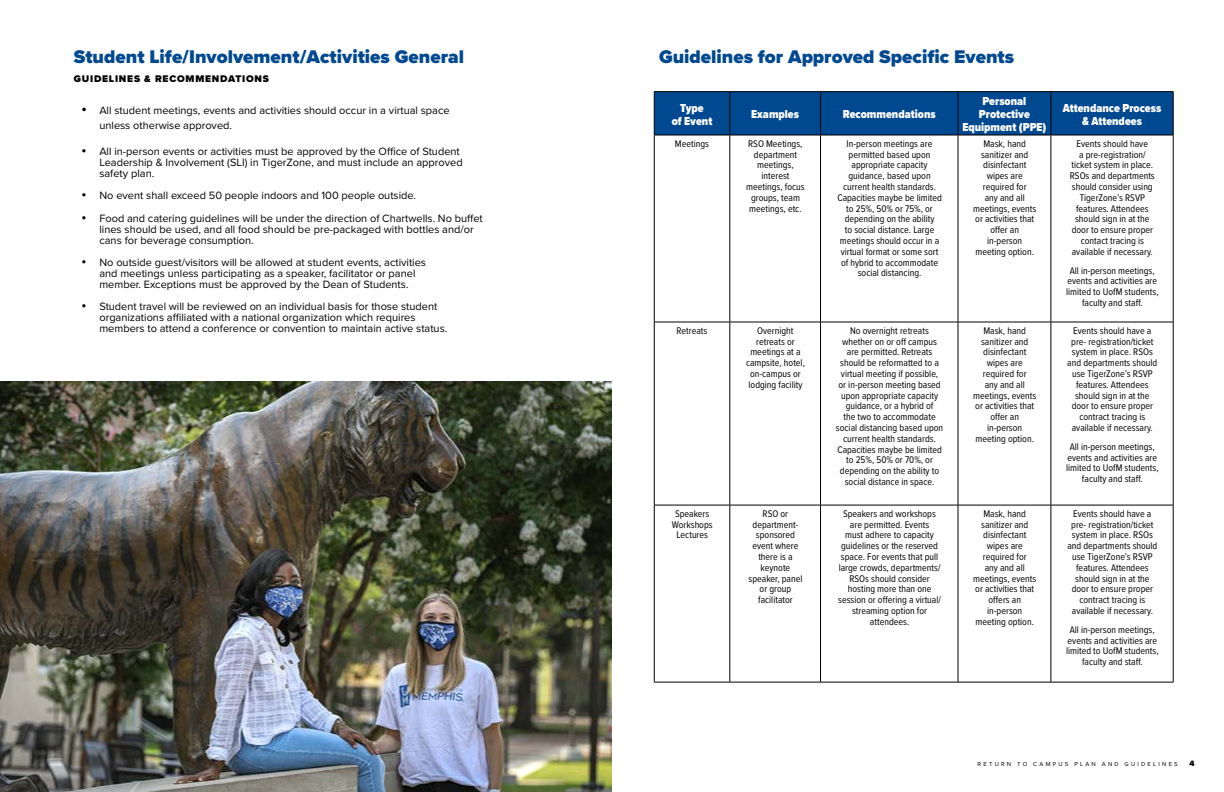
<style>
.page{position:relative;width:1224px;height:792px;background:#fff}
.page>*{position:absolute;margin:0;border:0;box-sizing:border-box;transform-origin:0 0}
.t1{font:900 19px "Proxima Nova";color:#004990}
.t2{font:900 12px/12.9px "Proxima Nova Cond";color:#fff;text-align:center}
.t3{font:11px/10.9px "Proxima Nova";color:#000}
.t4{font:10px/10.8px "Proxima Nova Cond";color:#000;text-align:center}
.t5{font:900 10px "Proxima Nova";letter-spacing:.08em;color:#000}
.t6{font:900 8px "Proxima Nova";color:#000}
.t7{font:6px "Proxima Nova";letter-spacing:.37em;color:#000}
</style>
<div class="page">
<div style="left:655px;top:92px;width:518px;height:43px;background:#004990"></div>
<hr style="left:654px;top:91px;width:76px;height:1px;background:#000">
<hr style="left:654px;top:92px;width:1px;height:43px;background:#000">
<hr style="left:730px;top:91px;width:91px;height:1px;background:#000">
<hr style="left:730px;top:92px;width:1px;height:43px;background:#000">
<hr style="left:821px;top:91px;width:137px;height:1px;background:#000">
<hr style="left:820px;top:92px;width:1px;height:43px;background:#000">
<hr style="left:958px;top:91px;width:93px;height:1px;background:#000">
<hr style="left:958px;top:92px;width:1px;height:43px;background:#000">
<hr style="left:1051px;top:91px;width:122px;height:1px;background:#000">
<hr style="left:1051px;top:92px;width:1px;height:43px;background:#000">
<hr style="left:1173px;top:92px;width:1px;height:43px;background:#000">
<hr style="left:654px;top:135px;width:76px;height:1px;background:#000">
<hr style="left:654px;top:135px;width:1px;height:187px;background:#000">
<hr style="left:730px;top:135px;width:91px;height:1px;background:#000">
<hr style="left:730px;top:135px;width:1px;height:187px;background:#000">
<hr style="left:821px;top:135px;width:137px;height:1px;background:#000">
<hr style="left:820px;top:135px;width:1px;height:187px;background:#000">
<hr style="left:958px;top:135px;width:93px;height:1px;background:#000">
<hr style="left:958px;top:135px;width:1px;height:187px;background:#000">
<hr style="left:1051px;top:135px;width:122px;height:1px;background:#000">
<hr style="left:1051px;top:135px;width:1px;height:187px;background:#000">
<hr style="left:1173px;top:135px;width:1px;height:187px;background:#000">
<hr style="left:654px;top:322px;width:76px;height:1px;background:#000">
<hr style="left:654px;top:322px;width:1px;height:183px;background:#000">
<hr style="left:730px;top:322px;width:91px;height:1px;background:#000">
<hr style="left:730px;top:322px;width:1px;height:183px;background:#000">
<hr style="left:821px;top:322px;width:137px;height:1px;background:#000">
<hr style="left:820px;top:322px;width:1px;height:183px;background:#000">
<hr style="left:958px;top:322px;width:93px;height:1px;background:#000">
<hr style="left:958px;top:322px;width:1px;height:183px;background:#000">
<hr style="left:1051px;top:322px;width:122px;height:1px;background:#000">
<hr style="left:1051px;top:322px;width:1px;height:183px;background:#000">
<hr style="left:1173px;top:322px;width:1px;height:183px;background:#000">
<hr style="left:654px;top:505px;width:76px;height:1px;background:#000">
<hr style="left:654px;top:505px;width:1px;height:177px;background:#000">
<hr style="left:730px;top:505px;width:91px;height:1px;background:#000">
<hr style="left:730px;top:505px;width:1px;height:177px;background:#000">
<hr style="left:821px;top:505px;width:137px;height:1px;background:#000">
<hr style="left:820px;top:505px;width:1px;height:177px;background:#000">
<hr style="left:958px;top:505px;width:93px;height:1px;background:#000">
<hr style="left:958px;top:505px;width:1px;height:177px;background:#000">
<hr style="left:1051px;top:505px;width:122px;height:1px;background:#000">
<hr style="left:1051px;top:505px;width:1px;height:177px;background:#000">
<hr style="left:1173px;top:505px;width:1px;height:177px;background:#000">
<hr style="left:654px;top:682px;width:76px;height:1px;background:#000">
<hr style="left:730px;top:682px;width:91px;height:1px;background:#000">
<hr style="left:821px;top:682px;width:137px;height:1px;background:#000">
<hr style="left:958px;top:682px;width:93px;height:1px;background:#000">
<hr style="left:1051px;top:682px;width:122px;height:1px;background:#000">
<img style="left:0;top:381px;width:612px;height:411px">
<h1 class="t1" style="left:74px;top:42px;width:392px">Student Life/Involvement/Activities General</h1>
<p class="t5" style="left:74px;top:72px;width:197px">GUIDELINES &amp; RECOMMENDATIONS</p>
<p class="t3" style="left:99px;top:102px;width:352px;line-height:15.2px;text-indent:-18px">• All student meetings, events and activities should occur in a virtual space unless otherwise approved.</p>
<p class="t3" style="left:99px;top:145px;width:365px;text-indent:-18px">• All in-person events or activities must be approved by the Office of Student<br>Leadership &amp; Involvement (SLI) in TigerZone, and must include an approved safety plan.</p>
<p class="t3" style="left:81px;top:190px;width:336px">• No event shall exceed 50 people indoors and 100 people outside.</p>
<p class="t3" style="left:99px;top:213px;width:385px;text-indent:-18px">• Food and catering guidelines will be under the direction of Chartwells. No buffet lines should be used, and all food should be pre-packaged with bottles and/or cans for beverage consumption.</p>
<p class="t3" style="left:99px;top:256px;width:328px;text-indent:-18px">• No outside guest/visitors will be allowed at student events, activities and meetings unless participating as a speaker, facilitator or panel member. Exceptions must be approved by the Dean of Students.</p>
<p class="t3" style="left:99px;top:300px;width:349px;text-indent:-18px">• Student travel will be reviewed on an individual basis for those student organizations affiliated with a national organization which requires members to attend a conference or convention to maintain active status.</p>
<h1 class="t1" style="left:659px;top:42px;width:357px">Guidelines for Approved Specific Events</h1>
<p class="t2" style="left:672px;top:101px;width:42px">Type<br>of Event</p>
<p class="t2" style="left:751px;top:108px;width:49px">Examples</p>
<p class="t2" style="left:843px;top:108px;width:94px">Recommendations</p>
<p class="t2" style="left:962px;top:95px;width:86px">Personal<br>Protective<br>Equipment (PPE)</p>
<p class="t2" style="left:1063px;top:101px;width:100px">Attendance Process &amp; Attendees</p>
<p class="t4" style="left:675px;top:138px;width:36px">Meetings</p>
<p class="t4" style="left:746px;top:138px;width:60px">RSO Meetings, department meetings, interest meetings, focus groups, team meetings, etc.</p>
<p class="t4" style="left:837px;top:138px;width:106px">In-person meetings are permitted based upon appropriate capacity guidance, based upon current health standards.<br>Capacities maybe be limited to 25%, 50% or 75%, or depending on the ability<br>to social distance. Large meetings should occur in a virtual format or some sort of hybrid to accommodate social distancing.</p>
<p class="t4" style="left:973px;top:138px;width:65px">Mask, hand sanitizer and disinfectant wipes are required for<br>any and all meetings, events or activities that offer an in-person meeting option.</p>
<p class="t4" style="left:1070px;top:138px;width:86px">Events should have<br>a pre-registration/ ticket system in place.<br>RSOs and departments should consider using<br>TigerZone’s RSVP features. Attendees should sign in at the door to ensure proper contact tracing is available if necessary.</p>
<p class="t4" style="left:1066px;top:264px;width:94px">All in-person meetings, events and activities are limited to UofM students, faculty and staff.</p>
<p class="t4" style="left:677px;top:325px;width:32px">Retreats</p>
<p class="t4" style="left:746px;top:325px;width:60px">Overnight retreats or meetings at a campsite, hotel, on-campus or lodging facility</p>
<p class="t4" style="left:836px;top:325px;width:109px">No overnight retreats whether on or off campus are permitted. Retreats should be reformatted to a virtual meeting if possible, or in-person meeting based upon appropriate capacity guidance, or a hybrid of<br>the two to accommodate social distancing based upon current health standards.<br>Capacities maybe be limited to 25%, 50% or 70%, or depending on the ability to social distance in space.</p>
<p class="t4" style="left:973px;top:325px;width:65px">Mask, hand sanitizer and disinfectant wipes are required for<br>any and all meetings, events or activities that offer an in-person meeting option.</p>
<p class="t4" style="left:1067px;top:325px;width:92px">Events should have a pre- registration/ticket system in place. RSOs and departments should use TigerZone’s RSVP features. Attendees should sign in at the door to ensure proper contract tracing is available if necessary.</p>
<p class="t4" style="left:1066px;top:441px;width:94px">All in-person meetings, events and activities are limited to UofM students, faculty and staff.</p>
<p class="t4" style="left:672px;top:508px;width:42px">Speakers<br>Workshops<br>Lectures</p>
<p class="t4" style="left:748px;top:508px;width:55px">RSO or department&shy;sponsored event where there is a keynote speaker, panel or group facilitator</p>
<p class="t4" style="left:838px;top:508px;width:104px">Speakers and workshops are permitted. Events<br>must adhere to capacity guidelines or the reserved space. For events that pull large crowds, departments/<br>RSOs should consider hosting more than one session or offering a virtual/ streaming option for attendees.</p>
<p class="t4" style="left:973px;top:508px;width:65px">Mask, hand sanitizer and disinfectant wipes are required for<br>any and all meetings, events or activities that offers an in-person meeting option.</p>
<p class="t4" style="left:1067px;top:508px;width:92px">Events should have a pre- registration/ticket system in place. RSOs and departments should use TigerZone’s RSVP features. Attendees should sign in at the door to ensure proper contract tracing is available if necessary.</p>
<p class="t4" style="left:1066px;top:624px;width:94px">All in-person meetings, events and activities are limited to UofM students, faculty and staff.</p>
<p class="t7" style="left:978px;top:759px;width:202px">RETURN TO CAMPUS PLAN AND GUIDELINES</p>
<p class="t6" style="left:1190px;top:758px;width:7px">4</p>
</div>
